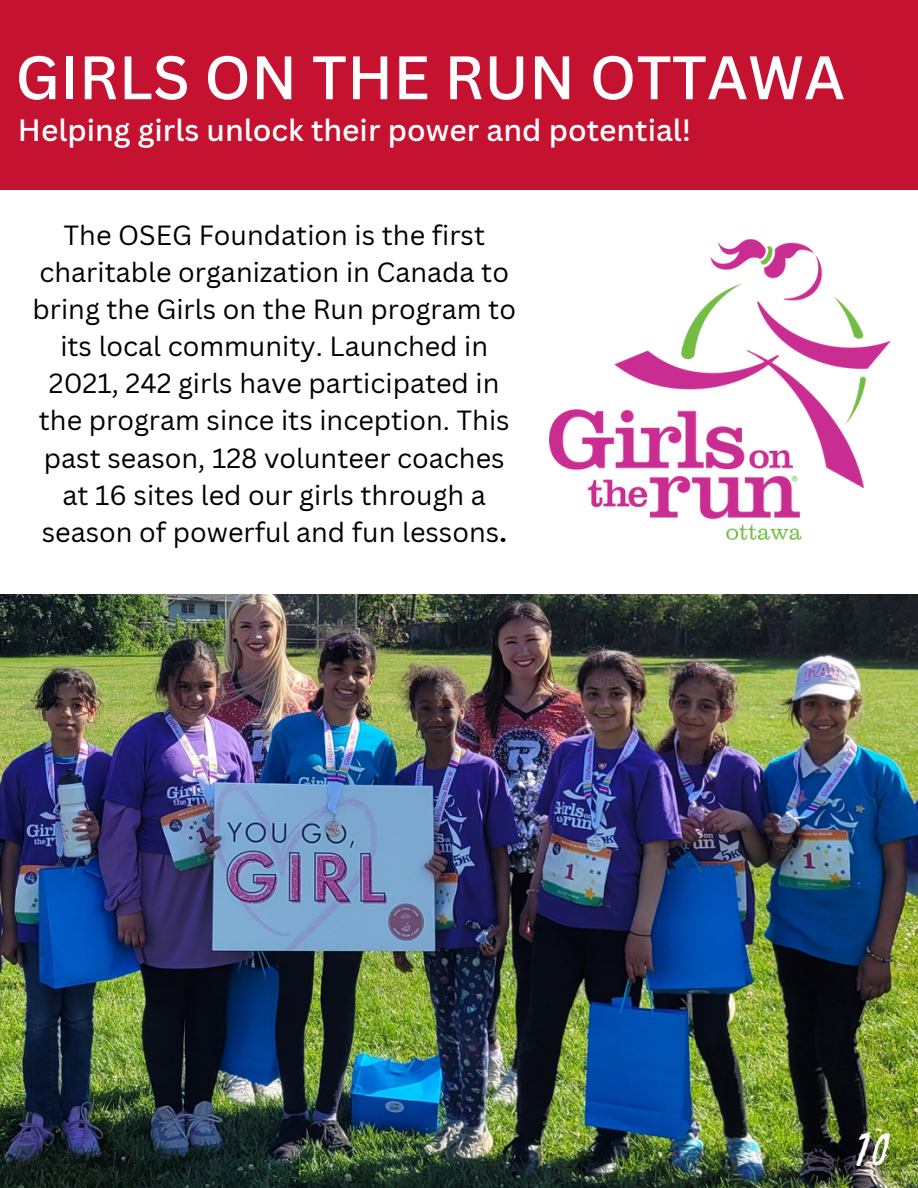
<style>
.page{position:relative;width:918px;height:1188px;background:#fff}
.page>*{position:absolute;margin:0;border:0;box-sizing:border-box;transform-origin:0 0}
.t1{font:500 60px "Canva Sans";color:#fff}
.t2{font:36px "Beth Ellen";color:#fff}
.t3{font:500 30px "Canva Sans";color:#fff}
.t4{font:27px/37.2px "Canva Sans";color:#000;text-align:center}
.s1{font-weight:700}
</style>
<div class="page">
<img style="left:0;top:594px;width:918px;height:594px">
<div style="left:0;top:0;width:918px;height:190px;background:#c41230"></div>
<img style="left:550px;top:240px;width:341px;height:301px">
<p class="t1" style="left:15px;top:35px;width:831px">GIRLS ON THE RUN OTTAWA</p>
<p class="t3" style="left:18px;top:109px;width:675px">Helping girls unlock their power and potential!</p>
<p class="t4" style="left:32px;top:216px;width:485px">The OSEG Foundation is the first charitable organization in Canada to bring the Girls on the Run program to its local community. Launched in 2021, 242 girls have participated in the program since its inception. This past season, 128 volunteer coaches at 16 sites led our girls through a season of powerful and fun lessons<span class="s1">.</span></p>
<p class="t2" style="left:855px;top:1130px;width:38px">10</p>
</div>
